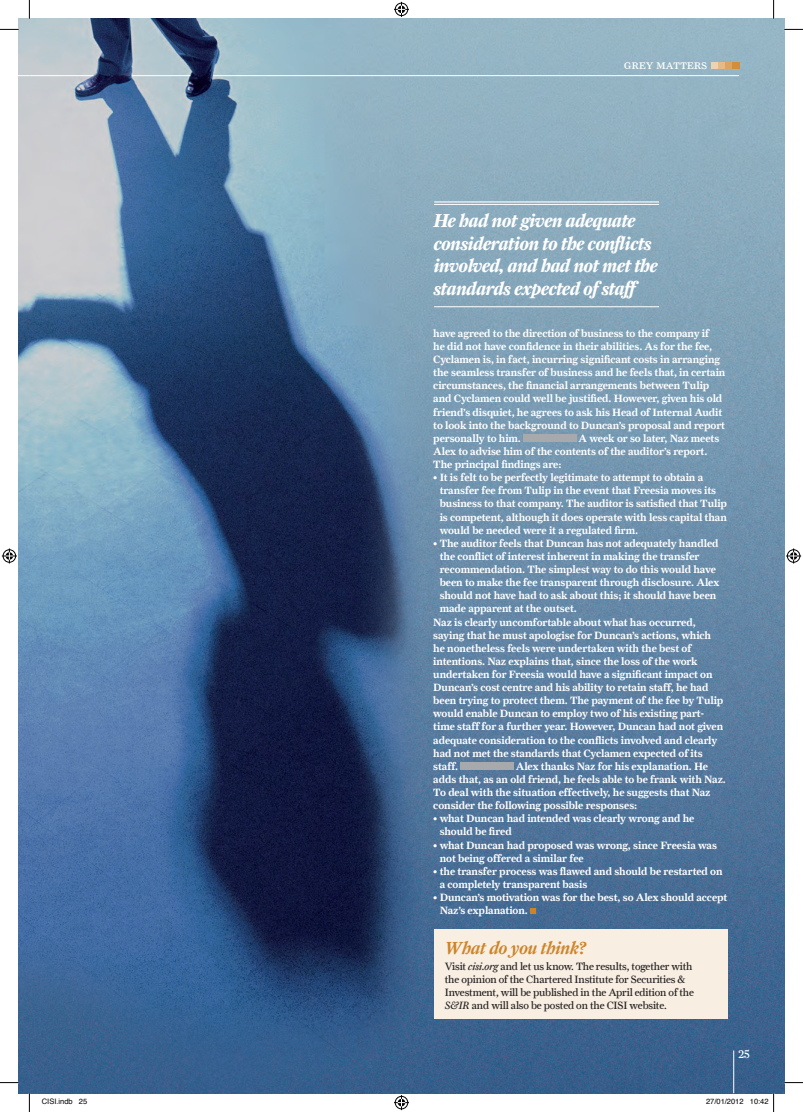
<style>
.page{position:relative;width:803px;height:1112px;background:#fff}
.page>*{position:absolute;margin:0;border:0;box-sizing:border-box;transform-origin:0 0}
.t1{font:italic 700 18.75px/22.5px "Farnham Display";letter-spacing:-.02em;color:#fff}
.t2{font:17.5px "Farnham Text Semi Ital";letter-spacing:-.01em;color:#cd8427}
.t3{font:12.5px "Farnham Display Regular SC";letter-spacing:-.02em;color:#fff}
.t4{font:11.25px "Farnham Display";color:#fff}
.t5{font:10.62px/13.1px "Farnham Text Semi";letter-spacing:-.005em;color:#fff}
.t6{font:10.62px/12.8px "Farnham Text";letter-spacing:-.01em;color:#231f20}
.t7{font:7.5px "Helvetica";color:#000}
.s1{font-style:italic}
</style>
<div class="page">
<img style="left:19px;top:19px;width:765px;height:1073px">
<div style="left:732px;top:62px;width:7px;height:7px;background:#d28d3d"></div>
<div style="left:725px;top:62px;width:7px;height:7px;background:#dca362"></div>
<div style="left:718px;top:62px;width:7px;height:7px;background:#e5ba87"></div>
<div style="left:711px;top:62px;width:7px;height:7px;background:#eed2b1"></div>
<hr style="left:434px;top:201px;width:225px;height:1px;background:#fff">
<hr style="left:434px;top:204px;width:225px;height:1px;background:#fff">
<hr style="left:434px;top:306px;width:225px;height:1px;background:#fff">
<hr style="left:29px;top:75px;width:65px;height:1px;background:#fff">
<hr style="left:213px;top:75px;width:526px;height:1px;background:#fff">
<hr style="left:132px;top:75px;width:58px;height:1px;background:#fff">
<hr style="left:733px;top:1050px;width:1px;height:42px;background:#fff">
<div style="left:523px;top:434px;width:53px;height:7px;background:#a8a9ad"></div>
<div style="left:460px;top:762px;width:53px;height:7px;background:#a8a9ad"></div>
<svg style="left:530px;top:908px;width:5px;height:5px"></svg>
<div style="left:434px;top:929px;width:293px;height:89px;background:#f8eee2"></div>
<svg style="left:0;top:29px;width:19px;height:1px"></svg>
<svg style="left:784px;top:29px;width:19px;height:1px"></svg>
<svg style="left:0;top:1081px;width:19px;height:2px"></svg>
<svg style="left:784px;top:1081px;width:19px;height:2px"></svg>
<svg style="left:29px;top:0;width:1px;height:19px"></svg>
<svg style="left:29px;top:1092px;width:1px;height:19px"></svg>
<svg style="left:773px;top:0;width:1px;height:19px"></svg>
<svg style="left:394px;top:2px;width:15px;height:15px"></svg>
<svg style="left:394px;top:1095px;width:15px;height:14px"></svg>
<svg style="left:2px;top:548px;width:15px;height:15px"></svg>
<svg style="left:786px;top:548px;width:15px;height:15px"></svg>
<svg style="left:750px;top:1092px;width:24px;height:19px"></svg>
<p class="t3" style="left:624px;top:58px;width:85px">grey matters</p>
<h1 class="t1" style="left:434px;top:209px;width:226px">He had not given adequate consideration to the conflicts involved, and had not met the standards expected of staff</h1>
<p class="t5" style="left:433px;top:326px;width:294px">have agreed to the direction of business to the company if<br>he did not have confidence in their abilities. As for the fee, Cyclamen is, in fact, incurring significant costs in arranging the seamless transfer of business and he feels that, in certain circumstances, the financial arrangements between Tulip and Cyclamen could well be justified. However, given his old friend’s disquiet, he agrees to ask his Head of Internal Audit to look into the background to Duncan’s proposal and report personally to him.</p>
<p class="t5" style="left:433px;top:431px;width:288px;text-indent:145px">A week or so later, Naz meets<br>Alex to advise him of the contents of the auditor’s report.<br>The principal findings are:</p>
<p class="t5" style="left:440px;top:470px;width:289px;text-indent:-6px">• It is felt to be perfectly legitimate to attempt to obtain a transfer fee from Tulip in the event that Freesia moves its business to that company. The auditor is satisfied that Tulip is competent, although it does operate with less capital than would be needed were it a regulated firm.</p>
<p class="t5" style="left:433px;top:536px;width:287px">• The auditor feels that Duncan has not adequately handled</p>
<p class="t5" style="left:440px;top:549px;width:261px">the conflict of interest inherent in making the transfer</p>
<p class="t5" style="left:440px;top:562px;width:278px">recommendation. The simplest way to do this would have</p>
<p class="t5" style="left:440px;top:575px;width:281px">been to make the fee transparent through disclosure. Alex</p>
<p class="t5" style="left:440px;top:588px;width:278px">should not have had to ask about this; it should have been</p>
<p class="t5" style="left:440px;top:602px;width:139px">made apparent at the outset.</p>
<p class="t5" style="left:433px;top:615px;width:264px">Naz is clearly uncomfortable about what has occurred,</p>
<p class="t5" style="left:433px;top:628px;width:279px">saying that he must apologise for Duncan’s actions, which</p>
<p class="t5" style="left:433px;top:641px;width:260px">he nonetheless feels were undertaken with the best of</p>
<p class="t5" style="left:433px;top:654px;width:266px">intentions. Naz explains that, since the loss of the work</p>
<p class="t5" style="left:433px;top:667px;width:281px">undertaken for Freesia would have a significant impact on</p>
<p class="t5" style="left:433px;top:680px;width:277px">Duncan’s cost centre and his ability to retain staff, he had</p>
<p class="t5" style="left:433px;top:693px;width:292px">been trying to protect them. The payment of the fee by Tulip</p>
<p class="t5" style="left:433px;top:706px;width:273px">would enable Duncan to employ two of his existing part-</p>
<p class="t5" style="left:433px;top:720px;width:291px">time staff for a further year. However, Duncan had not given</p>
<p class="t5" style="left:433px;top:733px;width:286px">adequate consideration to the conflicts involved and clearly</p>
<p class="t5" style="left:433px;top:746px;width:271px">had not met the standards that Cyclamen expected of its</p>
<p class="t5" style="left:433px;top:759px;width:26px">staff.</p>
<p class="t5" style="left:433px;top:759px;width:294px;text-indent:82px">Alex thanks Naz for his explanation. He adds that, as an old friend, he feels able to be frank with Naz.<br>To deal with the situation effectively, he suggests that Naz consider the following possible responses:</p>
<p class="t5" style="left:440px;top:811px;width:256px;text-indent:-6px">• what Duncan had intended was clearly wrong and he should be fired</p>
<p class="t5" style="left:440px;top:838px;width:279px;text-indent:-6px">• what Duncan had proposed was wrong, since Freesia was not being offered a similar fee</p>
<p class="t5" style="left:440px;top:864px;width:284px;text-indent:-6px">• the transfer process was flawed and should be restarted on a completely transparent basis</p>
<p class="t5" style="left:440px;top:890px;width:289px;text-indent:-6px">• Duncan’s motivation was for the best, so Alex should accept<br>Naz’s explanation.</p>
<h2 class="t2" style="left:445px;top:937px;width:143px">What do you think?</h2>
<p class="t6" style="left:445px;top:959px;width:251px">Visit <span class="s1">cisi.org</span> and let us know. The results, together with the opinion of the Chartered Institute for Securities &amp; Investment, will be published in the April edition of the <span class="s1">S&amp;IR</span> and will also be posted on the CISI website.</p>
<p class="t4" style="left:738px;top:1047px;width:13px">25</p>
<p class="t7" style="left:42px;top:1095px;width:47px">CISI.indb 25</p>
<p class="t7" style="left:706px;top:1095px;width:64px">27/01/2012 10:42</p>
</div>
